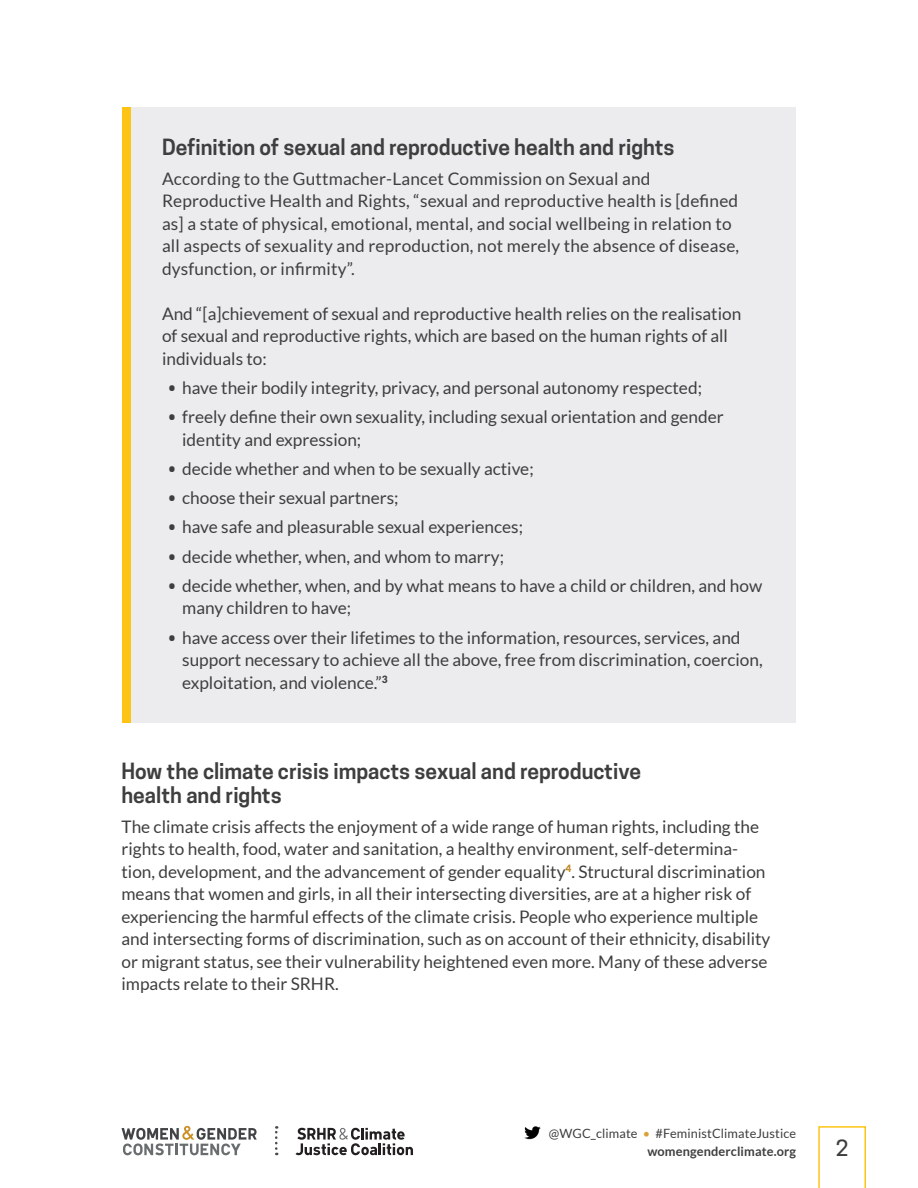
<style>
.page{position:relative;width:918px;height:1188px;background:#fff}
.page>*{position:absolute;margin:0;border:0;box-sizing:border-box;transform-origin:0 0}
.Heading_Spacing{font:600 21px/24px "Cooper Hewitt";color:#3e3e3f}
.NEW_Body_Copy{font:600 21px "Cooper Hewitt";color:#3e3e3f}
.t1{font:500 21px "Cooper Hewitt";color:#3e3e3f}
.NEW_Body_Copy-2{font:17.25px/22.5px "Lato";color:#3e3e3f}
.t2{font:12.75px/18px "Lato";letter-spacing:.01em;color:#3e3e3f;text-align:right}
.s1{font-family:"Open Sans";font-weight:800;font-size:16.5px}
.s2{color:#dba136}
.s3{font-weight:700}
</style>
<div class="page">
<svg style="left:818px;top:1126px;width:48px;height:62px"></svg>
<img style="left:524px;top:1126px;width:17px;height:14px">
<svg style="left:122px;top:1126px;width:135px;height:29px"></svg>
<svg style="left:296px;top:1128px;width:117px;height:27px"></svg>
<svg style="left:275px;top:1126px;width:3px;height:29px"></svg>
<div style="left:122px;top:107px;width:674px;height:616px;background:#ececee"></div>
<div style="left:122px;top:107px;width:9px;height:616px;background:#fec415"></div>
<p class="NEW_Body_Copy" style="left:162px;top:135px;width:514px">Definition of sexual and reproductive health and rights</p>
<p class="NEW_Body_Copy-2" style="left:162px;top:167px;width:579px">According to the Guttmacher‑Lancet Commission on Sexual and Reproductive Health and Rights, “sexual and reproductive health is [defined as] a state of physical, emotional, mental, and social wellbeing in relation to all aspects of sexuality and reproduction, not merely the absence of disease, dysfunction, or infirmity”.</p>
<p class="NEW_Body_Copy-2" style="left:162px;top:302px;width:581px">And “[a]chievement of sexual and reproductive health relies on the realisation of sexual and reproductive rights, which are based on the human rights of all individuals to:</p>
<p class="NEW_Body_Copy-2" style="left:169px;top:376px;width:535px"><span class="s1">•</span> have their bodily integrity, privacy, and personal autonomy respected;</p>
<p class="NEW_Body_Copy-2" style="left:182px;top:405px;width:543px;text-indent:-14px"><span class="s1">•</span> freely define their own sexuality, including sexual orientation and gender identity and expression;</p>
<p class="NEW_Body_Copy-2" style="left:169px;top:457px;width:366px"><span class="s1">•</span> decide whether and when to be sexually active;</p>
<p class="NEW_Body_Copy-2" style="left:169px;top:486px;width:231px"><span class="s1">•</span> choose their sexual partners;</p>
<p class="NEW_Body_Copy-2" style="left:169px;top:516px;width:356px"><span class="s1">•</span> have safe and pleasurable sexual experiences;</p>
<p class="NEW_Body_Copy-2" style="left:169px;top:545px;width:337px"><span class="s1">•</span> decide whether, when, and whom to marry;</p>
<p class="NEW_Body_Copy-2" style="left:182px;top:574px;width:582px;text-indent:-14px"><span class="s1">•</span> decide whether, when, and by what means to have a child or children, and how many children to have;</p>
<p class="NEW_Body_Copy-2" style="left:182px;top:626px;width:582px;text-indent:-14px"><span class="s1">•</span> have access over their lifetimes to the information, resources, services, and support necessary to achieve all the above, free from discrimination, coercion, exploitation, and violence.”<sup>3</sup></p>
<p class="Heading_Spacing" style="left:122px;top:759px;width:521px">How the climate crisis impacts sexual and reproductive health and rights</p>
<p class="NEW_Body_Copy-2" style="left:122px;top:815px;width:650px">The climate crisis affects the enjoyment of a wide range of human rights, including the rights to health, food, water and sanitation, a healthy environment, self‑determina‑ tion, development, and the advancement of gender equality<sup>4</sup>. Structural discrimination means that women and girls, in all their intersecting diversities, are at a higher risk of experiencing the harmful effects of the climate crisis. People who experience multiple and intersecting forms of discrimination, such as on account of their ethnicity, disability or migrant status, see their vulnerability heightened even more. Many of these adverse impacts relate to their SRHR.</p>
<p class="t2" style="left:549px;top:1124px;width:249px">@WGC_climate <span class="s2">•</span> #FeministClimateJustice <span class="s3">womengenderclimate.org</span></p>
<p class="t1" style="left:836px;top:1136px;width:14px">2</p>
</div>
